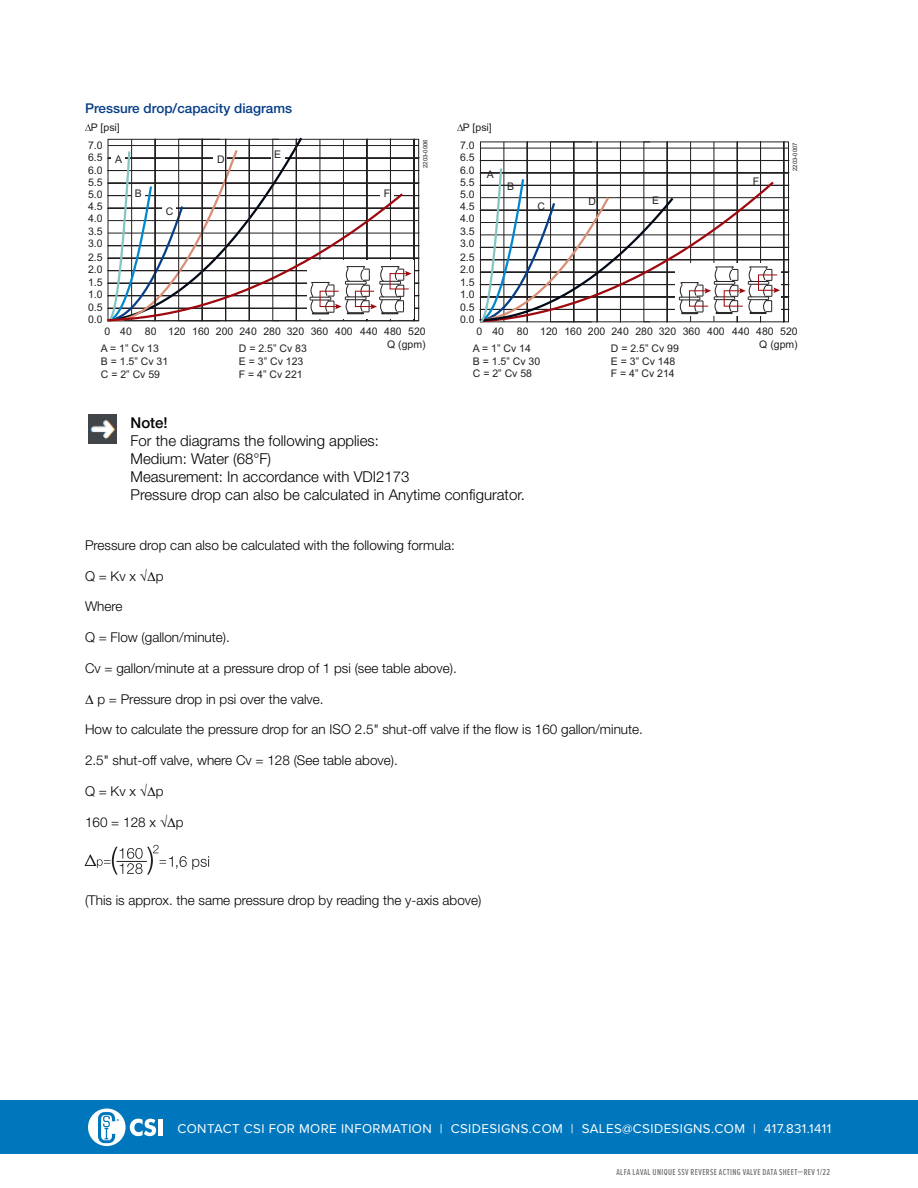
<style>
.page{position:relative;width:918px;height:1188px;background:#fff}
.page>*{position:absolute;margin:0;border:0;box-sizing:border-box;transform-origin:0 0}
.t1{font:300 15px/18px "Helvetica Neue";color:#000}
.t2{font:300 13.5px "Helvetica Neue";color:#000}
.t3{font:500 13.5px "Helvetica Neue";color:#073e88}
.t4{font:13.2px "Proxima Nova";letter-spacing:.03em;color:#fff}
.t5{font:10.5px/12.3px "Arial";color:#231f20;text-align:justify}
.t6{font:500 9px "Proxima Nova Ex Cn";letter-spacing:.045em;color:#6c6d70}
.t7{font:6px "Arial";color:#231f20}
.s1{font-weight:500}
.s2{font-family:"Times New Roman";font-weight:400}
</style>
<div class="page">
<div style="left:108px;top:308px;width:311px;height:1px;border:1px solid #231f20"></div>
<div style="left:108px;top:258px;width:311px;height:1px;border:1px solid #231f20"></div>
<div style="left:108px;top:245px;width:311px;height:1px;border:1px solid #231f20"></div>
<div style="left:108px;top:233px;width:311px;height:1px;border:1px solid #231f20"></div>
<hr style="left:108px;top:220px;width:311px;height:1px;background:#231f20">
<div style="left:108px;top:208px;width:311px;height:1px;border:1px solid #231f20"></div>
<div style="left:108px;top:195px;width:311px;height:1px;border:1px solid #231f20"></div>
<div style="left:108px;top:183px;width:311px;height:1px;border:1px solid #231f20"></div>
<div style="left:108px;top:170px;width:311px;height:1px;border:1px solid #231f20"></div>
<div style="left:108px;top:158px;width:311px;height:1px;border:1px solid #231f20"></div>
<hr style="left:108px;top:145px;width:311px;height:1px;background:#231f20">
<svg style="left:85px;top:124px;width:6px;height:7px"></svg>
<div style="left:108px;top:295px;width:311px;height:1px;border:1px solid #231f20"></div>
<div style="left:108px;top:283px;width:311px;height:1px;border:1px solid #231f20"></div>
<div style="left:108px;top:270px;width:311px;height:1px;border:1px solid #231f20"></div>
<div style="left:414px;top:139px;width:1px;height:182px;border:1px solid #231f20"></div>
<svg style="left:107px;top:137px;width:305px;height:185px"></svg>
<div style="left:480px;top:309px;width:309px;height:1px;border:1px solid #231f20"></div>
<div style="left:784px;top:142px;width:1px;height:180px;border:1px solid #231f20"></div>
<svg style="left:457px;top:124px;width:6px;height:7px"></svg>
<div style="left:480px;top:297px;width:309px;height:1px;border:1px solid #231f20"></div>
<div style="left:480px;top:284px;width:309px;height:1px;border:1px solid #231f20"></div>
<div style="left:480px;top:272px;width:309px;height:1px;border:1px solid #231f20"></div>
<div style="left:480px;top:260px;width:309px;height:1px;border:1px solid #231f20"></div>
<div style="left:480px;top:247px;width:309px;height:1px;border:1px solid #231f20"></div>
<div style="left:480px;top:235px;width:309px;height:1px;border:1px solid #231f20"></div>
<hr style="left:481px;top:222px;width:308px;height:1px;background:#231f20">
<div style="left:480px;top:210px;width:309px;height:1px;border:1px solid #231f20"></div>
<div style="left:480px;top:197px;width:309px;height:1px;border:1px solid #231f20"></div>
<div style="left:480px;top:185px;width:309px;height:1px;border:1px solid #231f20"></div>
<div style="left:480px;top:173px;width:309px;height:1px;border:1px solid #231f20"></div>
<div style="left:480px;top:160px;width:309px;height:1px;border:1px solid #231f20"></div>
<hr style="left:481px;top:148px;width:308px;height:1px;background:#231f20">
<hr style="left:504px;top:142px;width:1px;height:180px;background:#231f20">
<div style="left:527px;top:142px;width:1px;height:180px;border:1px solid #231f20"></div>
<div style="left:550px;top:142px;width:42px;height:180px;border:1px solid #231f20"></div>
<div style="left:574px;top:142px;width:1px;height:180px;border:1px solid #231f20"></div>
<div style="left:597px;top:142px;width:1px;height:180px;border:1px solid #231f20"></div>
<div style="left:620px;top:142px;width:1px;height:180px;border:1px solid #231f20"></div>
<div style="left:667px;top:142px;width:1px;height:180px;border:1px solid #231f20"></div>
<hr style="left:690px;top:142px;width:1px;height:180px;background:#231f20">
<hr style="left:714px;top:142px;width:1px;height:180px;background:#231f20">
<div style="left:737px;top:142px;width:1px;height:180px;border:1px solid #231f20"></div>
<div style="left:760px;top:142px;width:1px;height:180px;border:1px solid #231f20"></div>
<svg style="left:479px;top:167px;width:306px;height:156px"></svg>
<img style="left:88px;top:415px;width:28px;height:28px">
<svg style="left:85px;top:845px;width:124px;height:30px"></svg>
<div style="left:0;top:1100px;width:918px;height:54px;background:#0077bd"></div>
<svg style="left:88px;top:1109px;width:68px;height:37px"></svg>
<hr style="left:158px;top:1119px;width:4px;height:17px;background:#fff">
<p class="t3" style="left:85px;top:101px;width:209px">Pressure drop/capacity diagrams</p>
<p class="t5" style="left:91px;top:121px;width:30px">P [psi]</p>
<p class="t5" style="left:88px;top:139px;width:16px">7.0<br>6.5<br>6.0<br>5.5<br>5.0<br>4.5<br>4.0<br>3.5<br>3.0</p>
<p class="t5" style="left:88px;top:251px;width:16px">2.5</p>
<p class="t5" style="left:88px;top:263px;width:16px;line-height:12.8px">2.0<br>1.5<br>1.0<br>0.5</p>
<p class="t5" style="left:88px;top:314px;width:16px">0.0</p>
<p class="t5" style="left:115px;top:153px;width:9px">A</p>
<p class="t5" style="left:135px;top:188px;width:9px">B</p>
<p class="t5" style="left:166px;top:205px;width:9px">C</p>
<p class="t5" style="left:217px;top:153px;width:9px">D</p>
<p class="t5" style="left:274px;top:148px;width:9px">E</p>
<p class="t5" style="left:384px;top:188px;width:8px">F</p>
<p class="t7" style="left:422px;top:168px;width:30px;rotate:-90deg">2203-0006</p>
<p class="t5" style="left:105px;top:325px;width:7px">0</p>
<p class="t5" style="left:145px;top:325px;width:282px;text-align:right">80 120 160 200 240 280 320 360 400 440 480 520<br>Q (gpm)</p>
<p class="t5" style="left:120px;top:325px;width:13px">40</p>
<p class="t5" style="left:101px;top:342px;width:69px;text-align:left">A = 1” Cv 13<br>B = 1.5” Cv 31<br>C = 2” Cv 59</p>
<p class="t5" style="left:239px;top:342px;width:69px;text-align:left">D = 2.5” Cv 83<br>E = 3” Cv 123<br>F = 4” Cv 221</p>
<p class="t5" style="left:463px;top:121px;width:30px">P [psi]</p>
<p class="t5" style="left:460px;top:139px;width:16px">7.0<br>6.5<br>6.0<br>5.5<br>5.0<br>4.5<br>4.0<br>3.5<br>3.0</p>
<p class="t5" style="left:460px;top:251px;width:16px">2.5</p>
<p class="t5" style="left:460px;top:263px;width:16px;line-height:12.8px">2.0<br>1.5<br>1.0<br>0.5</p>
<p class="t5" style="left:460px;top:314px;width:16px">0.0</p>
<p class="t5" style="left:487px;top:169px;width:9px">A</p>
<p class="t5" style="left:507px;top:180px;width:9px">B</p>
<p class="t5" style="left:537px;top:200px;width:9px">C</p>
<p class="t5" style="left:589px;top:195px;width:9px">D</p>
<p class="t5" style="left:652px;top:195px;width:9px">E</p>
<p class="t5" style="left:753px;top:175px;width:8px">F</p>
<p class="t7" style="left:792px;top:171px;width:30px;rotate:-90deg">2203-0007</p>
<p class="t5" style="left:477px;top:325px;width:7px">0</p>
<p class="t5" style="left:517px;top:325px;width:282px;text-align:right">80 120 160 200 240 280 320 360 400 440 480 520<br>Q (gpm)</p>
<p class="t5" style="left:492px;top:325px;width:13px">40</p>
<p class="t5" style="left:473px;top:342px;width:69px;text-align:left">A = 1” Cv 14<br>B = 1.5” Cv 30<br>C = 2” Cv 58</p>
<p class="t5" style="left:611px;top:342px;width:69px;text-align:left">D = 2.5” Cv 99<br>E = 3” Cv 148<br>F = 4” Cv 214</p>
<p class="t1" style="left:131px;top:413px;width:396px"><span class="s1">Note!<br></span>For the diagrams the following applies:<br>Medium: Water (68°F)<br>Measurement: In accordance with VDI2173<br>Pressure drop can also be calculated in Anytime configurator.</p>
<p class="t2" style="left:85px;top:537px;width:371px">Pressure drop can also be calculated with the following formula:</p>
<p class="t2" style="left:85px;top:568px;width:80px">Q = Kv x <span class="s2">√Δ</span>p</p>
<p class="t2" style="left:85px;top:598px;width:39px">Where</p>
<p class="t2" style="left:85px;top:629px;width:146px">Q = Flow (gallon/minute).</p>
<p class="t2" style="left:85px;top:660px;width:373px">Cv = gallon/minute at a pressure drop of 1 psi (see table above).</p>
<p class="t2" style="left:85px;top:691px;width:240px"><span class="s2">Δ</span> p = Pressure drop in psi over the valve.</p>
<p class="t2" style="left:85px;top:721px;width:559px">How to calculate the pressure drop for an ISO 2.5" shut-off valve if the flow is 160 gallon/minute.</p>
<p class="t2" style="left:85px;top:752px;width:314px">2.5" shut-off valve, where Cv = 128 (See table above).</p>
<p class="t2" style="left:85px;top:783px;width:80px">Q = Kv x <span class="s2">√Δ</span>p</p>
<p class="t2" style="left:85px;top:814px;width:100px">160 = 128 x <span class="s2">√Δ</span>p</p>
<p class="t2" style="left:85px;top:892px;width:398px">(This is approx. the same pressure drop by reading the y-axis above)</p>
<p class="t4" style="left:177px;top:1119px;width:655px">CONTACT CSI FOR MORE INFORMATION | CSIDESIGNS.COM | SALES@CSIDESIGNS.COM | 417.831.1411</p>
<p class="t6" style="left:616px;top:1165px;width:215px">ALFA LAVAL UNIQUE SSV REVERSE ACTING VALVE DATA SHEET—REV 1/22</p>
</div>
